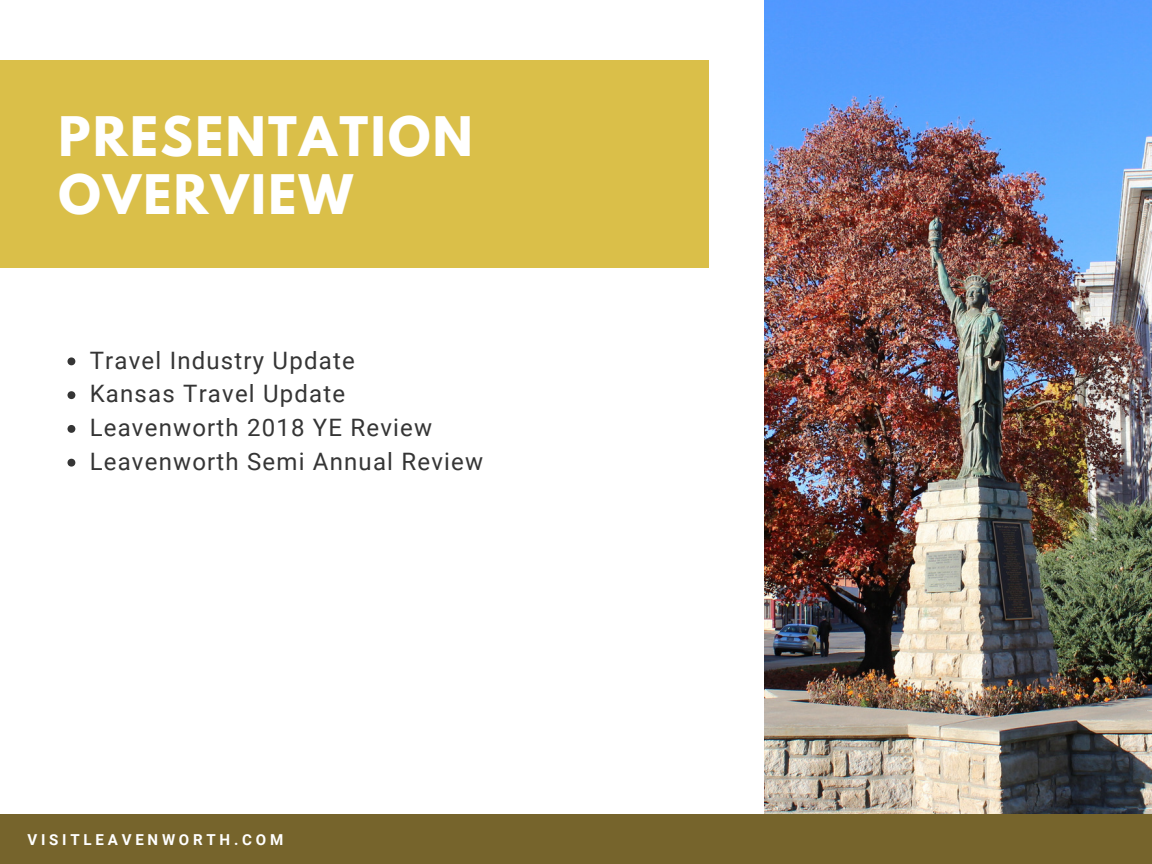
<style>
.page{position:relative;width:1152px;height:864px;background:#fff}
.page>*{position:absolute;margin:0;border:0;box-sizing:border-box;transform-origin:0 0}
.t1{font:700 48.3px/57.3px "League Spartan";letter-spacing:.05em;color:#fff}
.t2{font:24px/33.8px "Roboto";letter-spacing:.05em;color:#353535}
.t3{font:700 15.15px "Roboto";letter-spacing:.25em;color:#fff}
</style>
<div class="page">
<img style="left:765px;top:0;width:387px;height:814px">
<div style="left:0;top:814px;width:1152px;height:50px;background:#76642c"></div>
<div style="left:0;top:61px;width:709px;height:207px;background:#dabf49"></div>
<svg style="left:68px;top:357px;width:7px;height:8px"></svg>
<svg style="left:68px;top:391px;width:7px;height:8px"></svg>
<svg style="left:68px;top:425px;width:7px;height:8px"></svg>
<svg style="left:68px;top:459px;width:7px;height:8px"></svg>
<h1 class="t1" style="left:58px;top:115px;width:416px">PRESENTATION<br>OVERVIEW</h1>
<p class="t2" style="left:90px;top:344px;width:395px">Travel Industry Update<br>Kansas Travel Update<br>Leavenworth 2018 YE Review<br>Leavenworth Semi Annual Review</p>
<p class="t3" style="left:27px;top:831px;width:257px">VISITLEAVENWORTH.COM</p>
</div>
